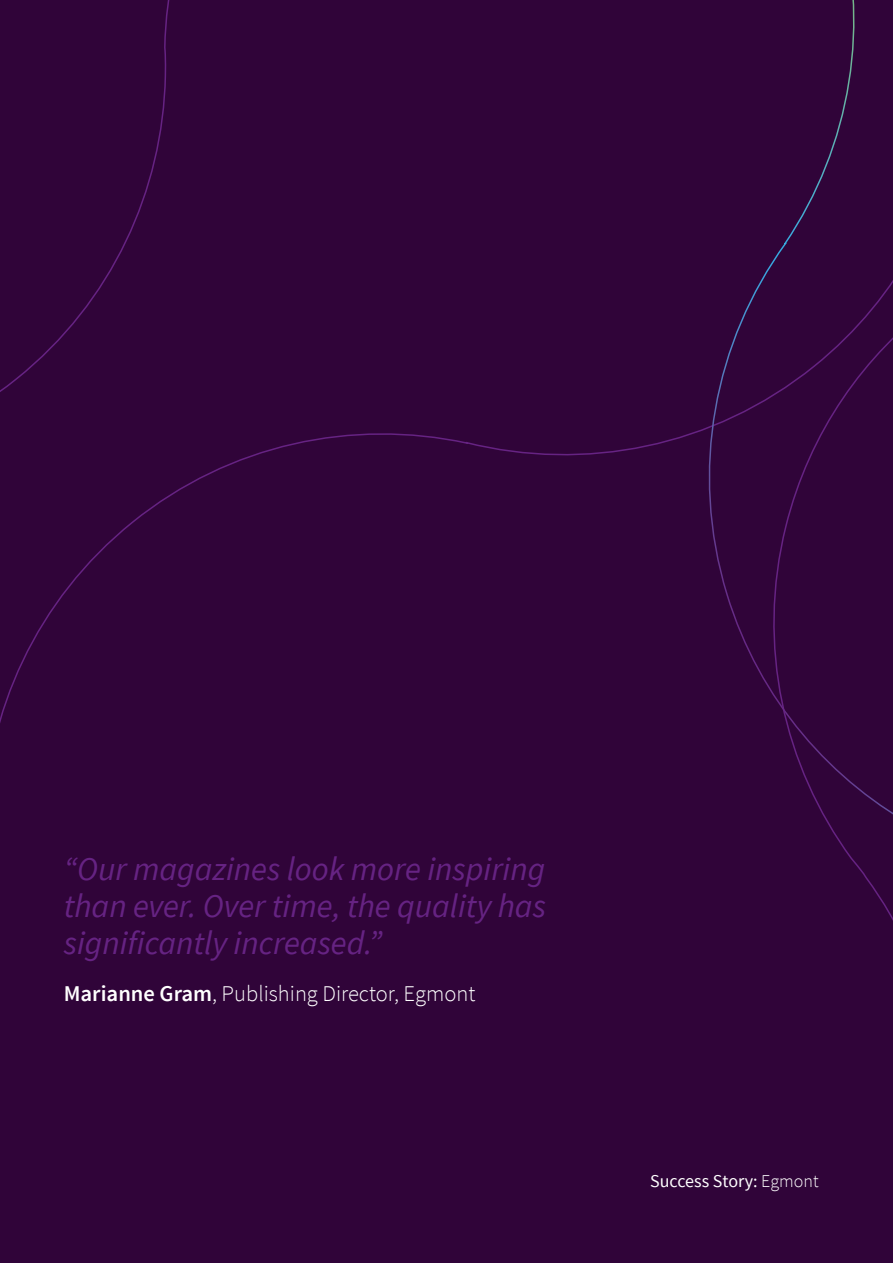
<style>
.page{position:relative;width:893px;height:1263px;background:#300439}
.page>*{position:absolute;margin:0;border:0;box-sizing:border-box;transform-origin:0 0}
.t1{font:italic 33px/37.5px "Source Sans Pro";color:#662383;text-align:justify}
.t2{font:300 22.5px "Source Sans Pro";color:#fff}
.t3{font:18px "Source Sans Pro";color:#fff}
.s1{font-weight:600}
.s2{font-weight:300}
</style>
<div class="page">
<div style="left:302px;top:0;width:591px;height:924px;background:#300439"></div>
<p class="t1" style="left:64px;top:850px;width:484px">“Our magazines look more inspiring than ever. Over time, the quality has significantly increased.”</p>
<p class="t2" style="left:64px;top:979px;width:413px"><span class="s1">Marianne Gram</span>, Publishing Director, Egmont</p>
<p class="t3" style="left:650px;top:1170px;width:170px">Success Story: <span class="s2">Egmont</span></p>
</div>
